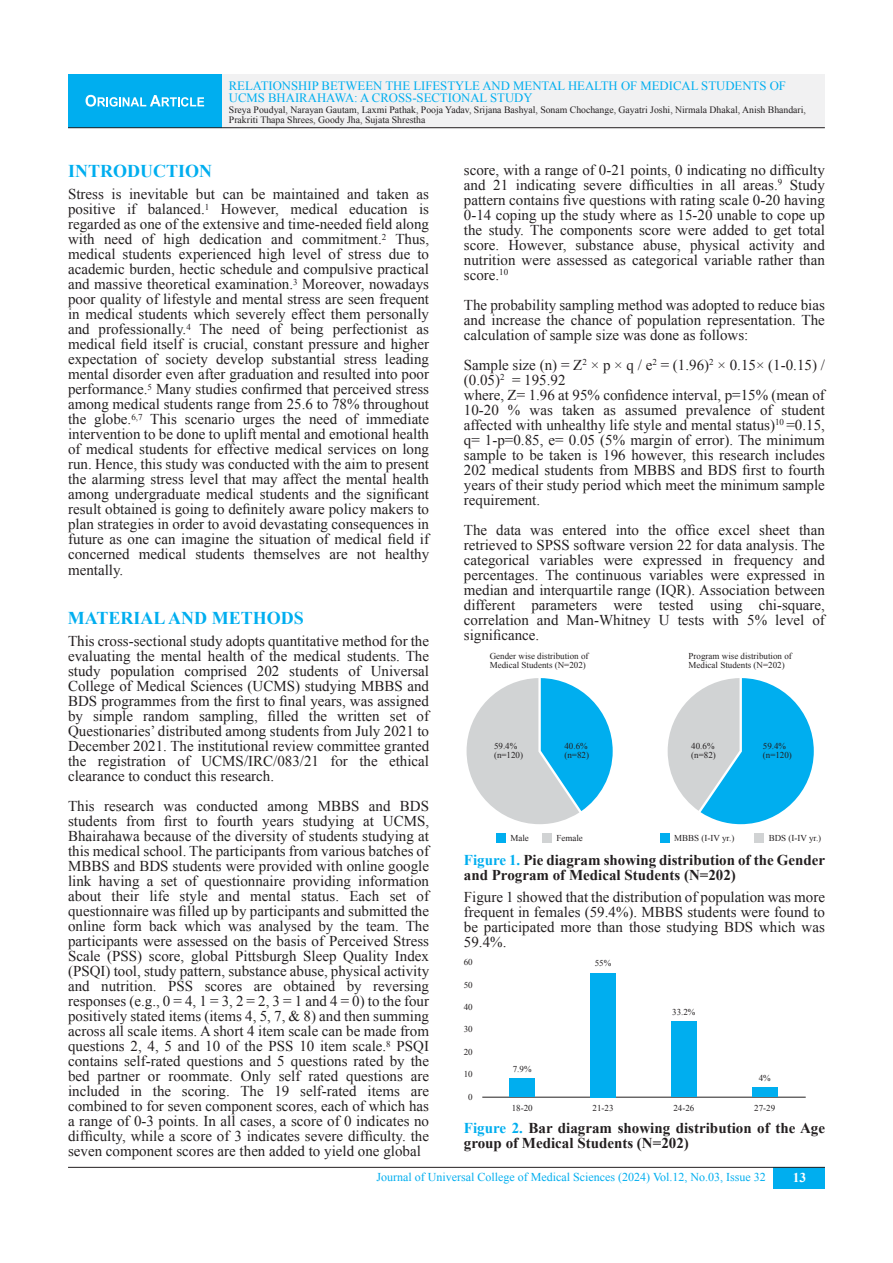
<style>
.page{position:relative;width:893px;height:1263px;background:#fff}
.page>*{position:absolute;margin:0;border:0;box-sizing:border-box;transform-origin:0 0}
.t1{font:700 18px "Times New Roman";color:#00aeef}
.t2{font:15px/15px "Times New Roman";color:#231f20;text-align:justify}
.t3{font:700 15px/15px "Times New Roman";color:#231f20}
.t4{font:700 13.5px "Times New Roman";color:#fff}
.t5{font:12.75px/12.5px "Times New Roman";color:#00aeef}
.t6{font:12px "Times New Roman";color:#00aeef}
.t7{font:9.75px/10.5px "Times New Roman";color:#231f20}
.t8{font:9px/9px "Times New Roman";color:#231f20}
.s1{color:#00aeef}
</style>
<div class="page">
<div style="left:774px;top:1167px;width:51px;height:22px;background:#00aeef"></div>
<hr style="left:68px;top:1167px;width:757px;height:1px;background:#231f20">
<div style="left:222px;top:74px;width:603px;height:54px;background:#f1f1f2"></div>
<div style="left:68px;top:74px;width:154px;height:54px;background:#00aeef"></div>
<hr style="left:68px;top:127px;width:757px;height:1px;background:#231f20">
<svg style="left:86px;top:95px;width:118px;height:12px"></svg>
<svg style="left:467px;top:678px;width:146px;height:146px"></svg>
<svg style="left:668px;top:678px;width:146px;height:146px"></svg>
<div style="left:496px;top:833px;width:10px;height:10px;background:#00aeef"></div>
<div style="left:542px;top:833px;width:10px;height:10px;background:#d1d3d4"></div>
<div style="left:660px;top:833px;width:10px;height:10px;background:#00aeef"></div>
<div style="left:755px;top:833px;width:9px;height:10px;background:#d1d3d4"></div>
<hr style="left:482px;top:1097px;width:324px;height:1px;background:#231f20">
<div style="left:510px;top:1079px;width:25px;height:18px;background:#00aeef"></div>
<div style="left:590px;top:973px;width:26px;height:124px;background:#00aeef"></div>
<div style="left:671px;top:1022px;width:25px;height:75px;background:#00aeef"></div>
<div style="left:752px;top:1088px;width:25px;height:9px;background:#00aeef"></div>
<p class="t5" style="left:229px;top:79px;width:559px">RELATIONSHIP BETWEEN THE LIFESTYLE AND MENTAL HEALTH OF MEDICAL STUDENTS OF<br>UCMS BHAIRAHAWA: A CROSS-SECTIONAL STUDY</p>
<p class="t7" style="left:229px;top:104px;width:578px">Sreya Poudyal, Narayan Gautam, Laxmi Pathak, Pooja Yadav, Srijana Bashyal, Sonam Chochange, Gayatri Joshi, Nirmala Dhakal, Anish Bhandari,<br>Prakriti Thapa Shrees, Goody Jha, Sujata Shrestha</p>
<p class="t2" style="left:464px;top:162px;width:363px">score, with a range of 0-21 points, 0 indicating no difficulty and 21 indicating severe difficulties in all areas.<sup>9</sup> Study pattern contains five questions with rating scale 0-20 having 0-14 coping up the study where as 15-20 unable to cope up the study. The components score were added to get total score. However, substance abuse, physical activity and nutrition were assessed as categorical variable rather than score.<sup>10</sup></p>
<p class="t2" style="left:464px;top:297px;width:363px">The probability sampling method was adopted to reduce bias and increase the chance of population representation. The calculation of sample size was done as follows:</p>
<p class="t2" style="left:464px;top:357px;width:363px;text-align:left">Sample size (n) = Z<sup>2</sup> × p × q / e<sup>2</sup> = (1.96)<sup>2</sup> × 0.15× (1-0.15) / (0.05)<sup>2</sup> = 195.92<br>where, Z= 1.96 at 95% confidence interval, p=15% (mean of 10-20 % was taken as assumed prevalence of student affected with unhealthy life style and mental status)<sup>10</sup> =0.15, q= 1-p=0.85, e= 0.05 (5% margin of error). The minimum sample to be taken is 196 however, this research includes 202 medical students from MBBS and BDS first to fourth years of their study period which meet the minimum sample requirement.</p>
<p class="t2" style="left:464px;top:522px;width:363px">The data was entered into the office excel sheet than retrieved to SPSS software version 22 for data analysis. The categorical variables were expressed in frequency and percentages. The continuous variables were expressed in median and interquartile range (IQR). Association between different parameters were tested using chi-square, correlation and Man-Whitney U tests with 5% level of significance.</p>
<p class="t8" style="left:490px;top:651px;width:100px">Gender wise distribution of<br>Medical Students (N=202)</p>
<p class="t8" style="left:689px;top:651px;width:105px">Program wise distribution of<br>Medical Students (N=202)</p>
<p class="t1" style="left:68px;top:159px;width:145px">INTRODUCTION</p>
<p class="t2" style="left:68px;top:187px;width:363px">Stress is inevitable but can be maintained and taken as positive if balanced.<sup>1</sup> However, medical education is regarded as one of the extensive and time-needed field along with need of high dedication and commitment.<sup>2</sup> Thus, medical students experienced high level of stress due to academic burden, hectic schedule and compulsive practical and massive theoretical examination.<sup>3</sup> Moreover, nowadays poor quality of lifestyle and mental stress are seen frequent in medical students which severely effect them personally and professionally.<sup>4</sup> The need of being perfectionist as medical field itself is crucial, constant pressure and higher expectation of society develop substantial stress leading mental disorder even after graduation and resulted into poor performance.<sup>5</sup> Many studies confirmed that perceived stress among medical students range from 25.6 to 78% throughout the globe.<sup>6,7</sup> This scenario urges the need of immediate intervention to be done to uplift mental and emotional health of medical students for effective medical services on long run. Hence, this study was conducted with the aim to present the alarming stress level that may affect the mental health among undergraduate medical students and the significant result obtained is going to definitely aware policy makers to plan strategies in order to avoid devastating consequences in future as one can imagine the situation of medical field if concerned medical students themselves are not healthy mentally.</p>
<p class="t1" style="left:68px;top:606px;width:237px">MATERIAL AND METHODS</p>
<p class="t2" style="left:68px;top:634px;width:363px">This cross-sectional study adopts quantitative method for the evaluating the mental health of the medical students. The study population comprised 202 students of Universal College of Medical Sciences (UCMS) studying MBBS and BDS programmes from the first to final years, was assigned by simple random sampling, filled the written set of Questionaries’ distributed among students from July 2021 to December 2021. The institutional review committee granted the registration of UCMS/IRC/083/21 for the ethical clearance to conduct this research.</p>
<p class="t2" style="left:68px;top:799px;width:363px">This research was conducted among MBBS and BDS students from first to fourth years studying at UCMS, Bhairahawa because of the diversity of students studying at this medical school. The participants from various batches of MBBS and BDS students were provided with online google link having a set of questionnaire providing information about their life style and mental status. Each set of questionnaire was filled up by participants and submitted the online form back which was analysed by the team. The participants were assessed on the basis of Perceived Stress Scale (PSS) score, global Pittsburgh Sleep Quality Index (PSQI) tool, study pattern, substance abuse, physical activity and nutrition. PSS scores are obtained by reversing responses (e.g., 0 = 4, 1 = 3, 2 = 2, 3 = 1 and 4 = 0) to the four positively stated items (items 4, 5, 7, &amp; 8) and then summing across all scale items. A short 4 item scale can be made from questions 2, 4, 5 and 10 of the PSS 10 item scale.<sup>8</sup> PSQI contains self-rated questions and 5 questions rated by the bed partner or roommate. Only self rated questions are included in the scoring. The 19 self-rated items are combined to for seven component scores, each of which has a range of 0-3 points. In all cases, a score of 0 indicates no difficulty, while a score of 3 indicates severe difficulty. the seven component scores are then added to yield one global</p>
<p class="t8" style="left:494px;top:741px;width:31px">59.4% (n=120)</p>
<p class="t8" style="left:564px;top:741px;width:26px">40.6% (n=82)</p>
<p class="t8" style="left:691px;top:741px;width:26px">40.6% (n=82)</p>
<p class="t8" style="left:763px;top:741px;width:31px">59.4% (n=120)</p>
<p class="t8" style="left:510px;top:833px;width:20px">Male</p>
<p class="t8" style="left:556px;top:833px;width:28px">Female</p>
<p class="t8" style="left:674px;top:833px;width:62px">MBBS (I-IV yr.)</p>
<p class="t8" style="left:769px;top:833px;width:54px">BDS (I-IV yr.)</p>
<p class="t3" style="left:464px;top:852px;width:363px"><span class="s1">Figure 1.</span> Pie diagram showing distribution of the Gender and Program of Medical Students (N=202)</p>
<p class="t2" style="left:464px;top:889px;width:363px">Figure 1 showed that the distribution of population was more frequent in females (59.4%). MBBS students were found to be participated more than those studying BDS which was 59.4%.</p>
<p class="t8" style="left:464px;top:958px;width:10px">60</p>
<p class="t8" style="left:464px;top:980px;width:10px">50</p>
<p class="t8" style="left:464px;top:1002px;width:10px">40</p>
<p class="t8" style="left:464px;top:1025px;width:10px">30</p>
<p class="t8" style="left:464px;top:1047px;width:10px">20</p>
<p class="t8" style="left:464px;top:1069px;width:10px">10</p>
<p class="t8" style="left:468px;top:1092px;width:6px">0</p>
<p class="t8" style="left:595px;top:958px;width:18px">55%</p>
<p class="t8" style="left:672px;top:1008px;width:25px">33.2%</p>
<p class="t8" style="left:513px;top:1064px;width:20px">7.9%</p>
<p class="t8" style="left:512px;top:1103px;width:22px">18-20</p>
<p class="t8" style="left:592px;top:1103px;width:22px">21-23</p>
<p class="t8" style="left:673px;top:1103px;width:22px">24-26</p>
<p class="t8" style="left:754px;top:1103px;width:22px">27-29</p>
<p class="t8" style="left:759px;top:1073px;width:13px">4%</p>
<p class="t3" style="left:464px;top:1120px;width:363px"><span class="s1">Figure 2.</span> Bar diagram showing distribution of the Age group of Medical Students (N=202)</p>
<p class="t6" style="left:377px;top:1169px;width:391px">Journal of Universal College of Medical Sciences (2024) Vol.12, No.03, Issue 32</p>
<p class="t4" style="left:793px;top:1168px;width:15px">13</p>
</div>
